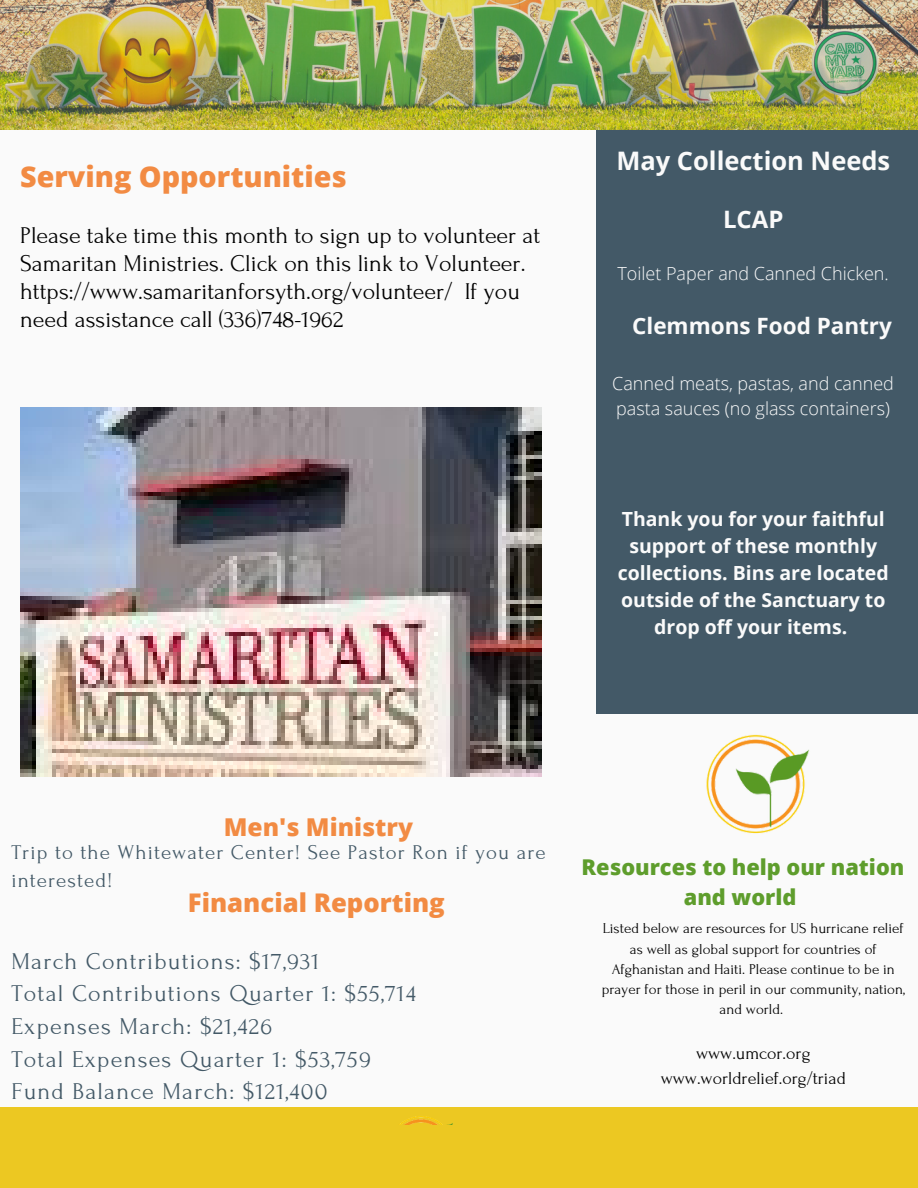
<style>
.page{position:relative;width:918px;height:1188px;background:#fafafa}
.page>*{position:absolute;margin:0;border:0;box-sizing:border-box;transform-origin:0 0}
.t1{font:800 28.65px "Open Sans";color:#f28b43}
.t2{font:800 25.65px "Open Sans";color:#f28b43}
.t3{font:700 25.5px "Open Sans";color:#fafafa}
.t4{font:800 24.6px "Open Sans";color:#f28b43}
.t5{font:24px/28.2px "Forum";color:#000}
.t6{font:24px "Forum";letter-spacing:.05em;color:#435967}
.t7{font:700 24px "Open Sans";color:#fafafa}
.t8{font:700 22.5px "Open Sans";color:#fafafa}
.t9{font:800 21.75px/30.3px "Open Sans";color:#5e9d2c;text-align:center}
.t10{font:21px/28.3px "Forum";letter-spacing:.05em;color:#435967}
.t11{font:700 19.5px/27px "Open Sans";color:#fafafa;text-align:center}
.t12{font:300 18px/24.8px "Open Sans";color:#fafafa}
.t13{font:18px "Forum";color:#000}
.t14{font:15px/20.2px "Forum";color:#000;text-align:center}
</style>
<div class="page">
<div style="left:596px;top:129px;width:322px;height:585px;background:#435967"></div>
<div style="left:0;top:1107px;width:918px;height:81px;background:#ecc822"></div>
<img style="left:400px;top:1116px;width:53px;height:9px">
<img style="left:0;top:0;width:918px;height:129px">
<img style="left:706px;top:734px;width:104px;height:100px">
<img style="left:20px;top:407px;width:521px;height:369px">
<p class="t1" style="left:20px;top:157px;width:328px">Serving Opportunities</p>
<p class="t5" style="left:20px;top:221px;width:522px">Please take time this month to sign up to volunteer at Samaritan Ministries. Click on this link to Volunteer. https://www.samaritanforsyth.org/volunteer/ If you need assistance call (336)748-1962</p>
<p class="t3" style="left:616px;top:143px;width:275px">May Collection Needs</p>
<p class="t7" style="left:723px;top:202px;width:62px">LCAP</p>
<p class="t12" style="left:617px;top:260px;width:273px">Toilet Paper and Canned Chicken.</p>
<p class="t8" style="left:632px;top:309px;width:261px">Clemmons Food Pantry</p>
<p class="t12" style="left:612px;top:370px;width:283px">Canned meats, pastas, and canned pasta sauces (no glass containers)</p>
<p class="t11" style="left:618px;top:505px;width:273px">Thank you for your faithful support of these monthly collections. Bins are located outside of the Sanctuary to drop off your items.</p>
<p class="t4" style="left:224px;top:810px;width:191px">Men's Ministry</p>
<p class="t10" style="left:11px;top:838px;width:536px">Trip to the Whitewater Center! See Pastor Ron if you are interested!</p>
<p class="t2" style="left:188px;top:885px;width:258px">Financial Reporting</p>
<p class="t6" style="left:11px;top:948px;width:309px">March Contributions: $17,931</p>
<p class="t6" style="left:11px;top:981px;width:406px">Total Contributions Quarter 1: $55,714</p>
<p class="t6" style="left:11px;top:1013px;width:262px">Expenses March: $21,426</p>
<p class="t6" style="left:11px;top:1046px;width:361px">Total Expenses Quarter 1: $53,759</p>
<p class="t6" style="left:11px;top:1079px;width:318px">Fund Balance March: $121,400</p>
<p class="t9" style="left:582px;top:851px;width:324px">Resources to help our nation and world</p>
<p class="t14" style="left:602px;top:919px;width:305px">Listed below are resources for US hurricane relief as well as global support for countries of Afghanistan and Haiti. Please continue to be in prayer for those in peril in our community, nation, and world.</p>
<p class="t13" style="left:696px;top:1044px;width:116px">www.umcor.org</p>
<p class="t13" style="left:661px;top:1069px;width:187px">www.worldrelief.org/triad</p>
</div>
